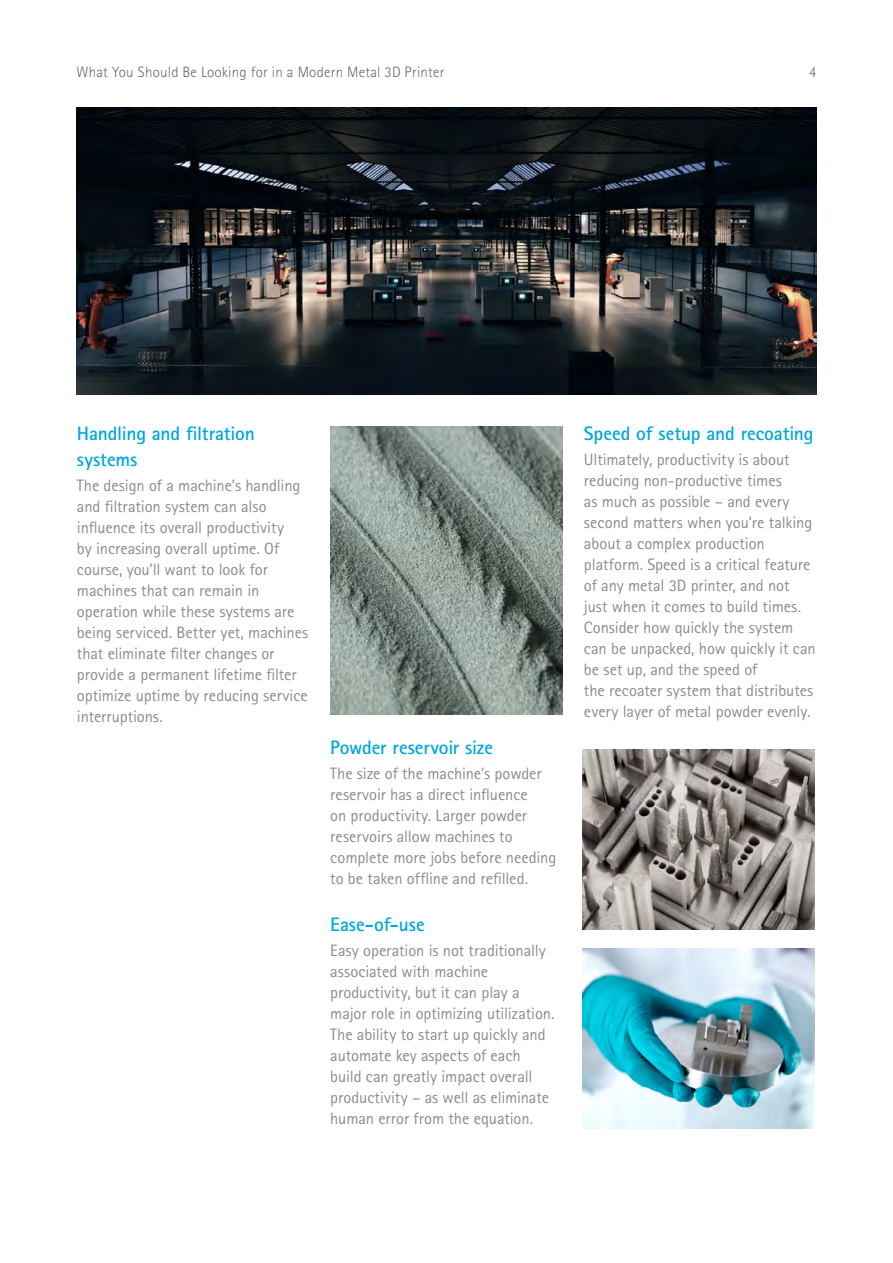
<style>
.page{position:relative;width:893px;height:1263px;background:#fff}
.page>*{position:absolute;margin:0;border:0;box-sizing:border-box;transform-origin:0 0}
.t1{font:700 19.5px/25.5px "Rotis Sans Serif Std";letter-spacing:-.01em;color:#00a7dc}
.t2{font:16.5px/21px "Rotis Sans Serif Std";letter-spacing:-.005em;color:#888d8d}
.t3{font:300 15px "Rotis Sans Serif Std";letter-spacing:.015em;color:#63686f}
</style>
<div class="page">
<img style="left:77px;top:107px;width:739px;height:287px">
<img style="left:330px;top:426px;width:233px;height:289px">
<img style="left:583px;top:750px;width:232px;height:180px">
<img style="left:582px;top:949px;width:233px;height:180px">
<p class="t3" style="left:77px;top:63px;width:369px">What You Should Be Looking for in a Modern Metal 3D Printer</p>
<p class="t3" style="left:809px;top:63px;width:9px">4</p>
<p class="t1" style="left:77px;top:420px;width:180px">Handling and filtration systems</p>
<p class="t2" style="left:77px;top:475px;width:233px">The design of a machine’s handling and filtration system can also influence its overall productivity<br>by increasing overall uptime. Of course, you’ll want to look for machines that can remain in operation while these systems are being serviced. Better yet, machines that eliminate filter changes or provide a permanent lifetime filter optimize uptime by reducing service interruptions.</p>
<p class="t1" style="left:330px;top:734px;width:164px">Powder reservoir size</p>
<p class="t2" style="left:330px;top:763px;width:228px">The size of the machine’s powder reservoir has a direct influence<br>on productivity. Larger powder reservoirs allow machines to complete more jobs before needing to be taken offline and refilled.</p>
<p class="t1" style="left:330px;top:911px;width:96px">Ease-of-use</p>
<p class="t2" style="left:330px;top:940px;width:226px">Easy operation is not traditionally associated with machine productivity, but it can play a major role in optimizing utilization.<br>The ability to start up quickly and automate key aspects of each build can greatly impact overall productivity – as well as eliminate human error from the equation.</p>
<p class="t1" style="left:584px;top:420px;width:231px">Speed of setup and recoating</p>
<p class="t2" style="left:584px;top:449px;width:233px">Ultimately, productivity is about reducing non-productive times<br>as much as possible – and every second matters when you’re talking about a complex production platform. Speed is a critical feature of any metal 3D printer, and not just when it comes to build times.<br>Consider how quickly the system can be unpacked, how quickly it can be set up, and the speed of<br>the recoater system that distributes every layer of metal powder evenly.</p>
</div>
